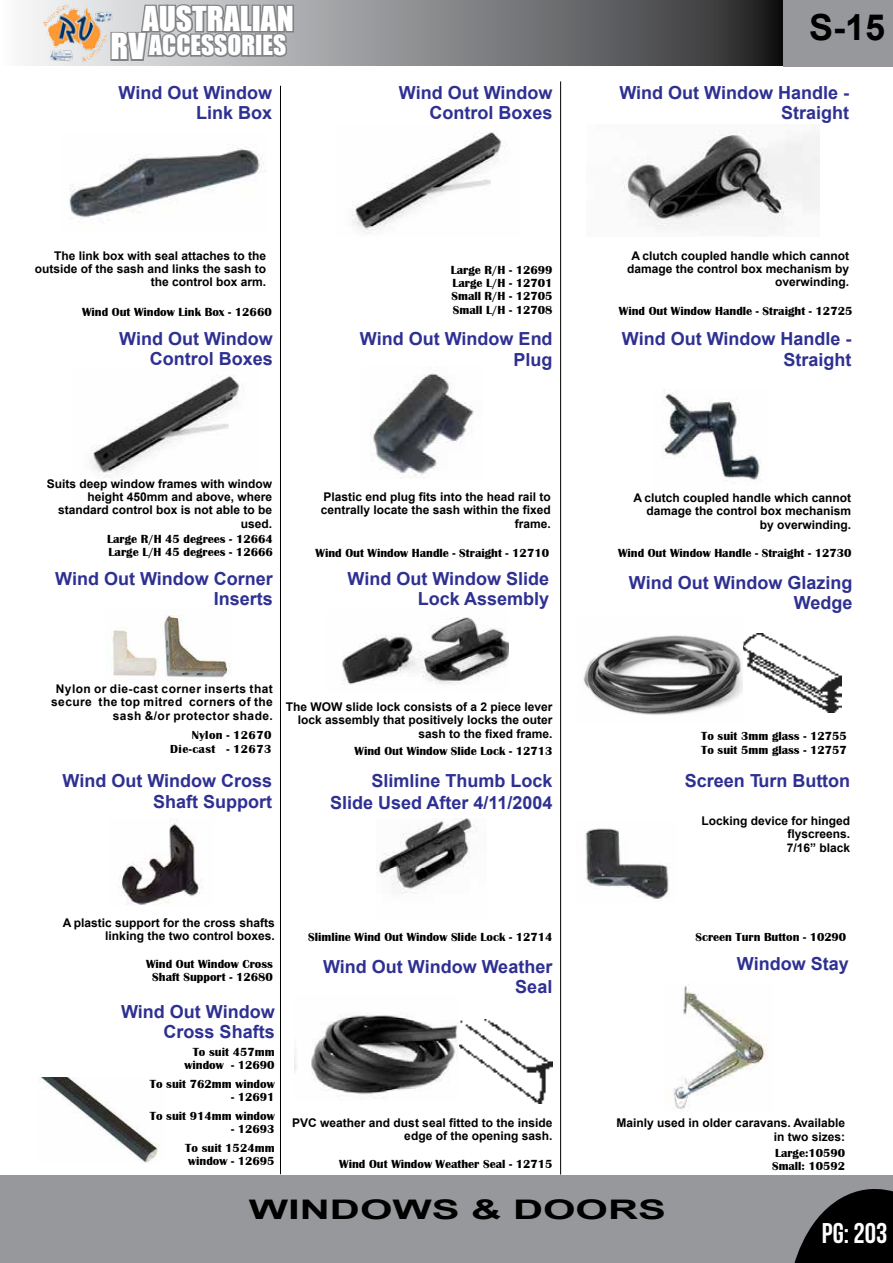
<style>
.page{position:relative;width:893px;height:1263px;background:#fff}
.page>*{position:absolute;margin:0;border:0;box-sizing:border-box;transform-origin:0 0}
.t1{font:700 36px "Arial";color:#000}
.t2{font:31.5px "Impact";color:#fff}
.t3{font:28.5px "Bebas Neue";color:#fff}
.t4{font:700 27px "Arial";color:#000;scale:1.55 1}
.t5{font:25.5px "Impact";color:#fff}
.t6{font:700 18px/20.1px "Arial";color:#2e3092;text-align:right}
.t7{font:700 12.15px/13.4px "Britannic";color:#000;text-align:right}
.t8{font:700 12px/13.4px "Arial";color:#000;text-align:right}
.t9{font:700 12px/13.4px "Arial";letter-spacing:.035em;color:#000;text-align:right}
.t10{font:700 12px/13.4px "Britannic";color:#000}
.t11{font:700 12px/13.4px "Britannic";letter-spacing:.04em;color:#000;text-align:right}
.s1{font-size:33px}
.s2{font-size:12.15px}
</style>
<div class="page">
<svg style="left:26px;top:0;width:757px;height:66px;background:#6f7173"></svg>
<div style="left:783px;top:0;width:110px;height:66px;background:#96989b"></div>
<img style="left:38px;top:2px;width:68px;height:64px">
<svg style="left:106px;top:0;width:190px;height:86px"></svg>
<div style="left:0;top:1175px;width:893px;height:88px;background:#96989b"></div>
<svg style="left:794px;top:1189px;width:99px;height:74px"></svg>
<img style="left:69px;top:148px;width:195px;height:73px">
<img style="left:112px;top:615px;width:119px;height:66px">
<img style="left:90px;top:375px;width:153px;height:100px">
<img style="left:371px;top:367px;width:103px;height:111px">
<img style="left:459px;top:1019px;width:94px;height:84px">
<img style="left:120px;top:818px;width:83px;height:87px">
<img style="left:622px;top:132px;width:197px;height:98px">
<img style="left:663px;top:389px;width:97px;height:91px">
<img style="left:742px;top:633px;width:99px;height:79px">
<img style="left:38px;top:1077px;width:120px;height:86px">
<hr style="left:280px;top:86px;width:1px;height:1088px;background:#000">
<hr style="left:560px;top:81px;width:1px;height:1093px;background:#000">
<img style="left:352px;top:132px;width:155px;height:102px">
<img style="left:342px;top:617px;width:166px;height:68px">
<img style="left:295px;top:1015px;width:164px;height:79px">
<img style="left:583px;top:635px;width:159px;height:80px">
<img style="left:377px;top:818px;width:101px;height:76px">
<img style="left:585px;top:828px;width:84px;height:73px">
<img style="left:673px;top:984px;width:95px;height:127px">
<h2 class="t2" style="left:143px;top:-6px;width:153px">AUSTRALIAN</h2>
<h3 class="t5" style="left:111px;top:25px;width:177px"><span class="s1">RV</span>ACCESSORIES</h3>
<h3 class="t6" style="left:118px;top:83px;width:155px">Wind Out Window<br>Link Box</h3>
<h3 class="t6" style="left:399px;top:83px;width:155px">Wind Out Window<br>Control Boxes</h3>
<p class="t8" style="left:35px;top:249px;width:233px">The link box with seal attaches to the outside of the sash and links the sash to the control box arm.</p>
<p class="t7" style="left:82px;top:305px;width:191px">Wind Out Window Link Box - 12660</p>
<h3 class="t6" style="left:119px;top:329px;width:155px">Wind Out Window<br>Control Boxes</h3>
<p class="t7" style="left:451px;top:263px;width:103px;text-align:justify">Large R/H - 12699<br>Large L/H - 12701<br>Small R/H - 12705<br>Small L/H - 12708</p>
<h3 class="t6" style="left:360px;top:330px;width:194px">Wind Out Window End<br>Plug</h3>
<p class="t8" style="left:47px;top:477px;width:227px">Suits deep window frames with window height 450mm and above, where standard control box is not able to be used.</p>
<p class="t7" style="left:107px;top:532px;width:167px;text-align:left">Large R/H 45 degrees - 12664<br>Large L/H 45 degrees - 12666</p>
<h3 class="t6" style="left:55px;top:569px;width:219px">Wind Out Window Corner<br>Inserts</h3>
<p class="t8" style="left:321px;top:490px;width:232px">Plastic end plug fits into the head rail to centrally locate the sash within the fixed frame.</p>
<p class="t7" style="left:316px;top:547px;width:235px">Wind Out Window Handle - Straight - 12710</p>
<h3 class="t6" style="left:347px;top:569px;width:203px">Wind Out Window Slide<br>Lock Assembly</h3>
<p class="t9" style="left:51px;top:682px;width:223px">Nylon or die-cast corner inserts that secure the top mitred corners of the sash &amp;/or protector shade.</p>
<p class="t11" style="left:170px;top:729px;width:103px">Nylo<span class="s2">n -</span> 1267<span class="s2">0<br></span>Die-cas<span class="s2">t -</span> 1267<span class="s2">3</span></p>
<h3 class="t6" style="left:63px;top:772px;width:211px">Wind Out Window Cross<br>Shaft Support</h3>
<p class="t8" style="left:286px;top:700px;width:268px">The WOW slide lock consists of a 2 piece lever lock assembly that positively locks the outer sash to the fixed frame.</p>
<p class="t7" style="left:355px;top:744px;width:199px">Wind Out Window Slide Lock - 12713</p>
<h3 class="t6" style="left:330px;top:771px;width:224px;line-height:21.6px">Slimline Thumb Lock<br>Slide Used After 4/11/2004</h3>
<p class="t8" style="left:63px;top:916px;width:213px">A plastic support for the cross shafts linking the two control boxes.</p>
<p class="t7" style="left:146px;top:957px;width:128px;text-align:center">Wind Out Window Cross<br>Shaft Support - 12680</p>
<h3 class="t6" style="left:121px;top:1002px;width:155px">Wind Out Window<br>Cross Shafts</h3>
<p class="t7" style="left:185px;top:1045px;width:92px">To suit 457mm window - 12690</p>
<p class="t7" style="left:150px;top:1077px;width:126px">To suit 762mm window</p>
<p class="t7" style="left:150px;top:1088px;width:126px;line-height:18.8px">- 12691<br>To suit 914mm window</p>
<p class="t7" style="left:185px;top:1120px;width:91px;line-height:18.8px">- 12693<br>To suit 1524mm</p>
<p class="t7" style="left:188px;top:1155px;width:88px">window - 12695</p>
<p class="t7" style="left:308px;top:930px;width:246px">Slimline Wind Out Window Slide Lock - 12714</p>
<h3 class="t6" style="left:323px;top:957px;width:231px">Wind Out Window Weather<br>Seal</h3>
<p class="t8" style="left:292px;top:1116px;width:262px">PVC weather and dust seal fitted to the inside edge of the opening sash.</p>
<p class="t7" style="left:339px;top:1157px;width:215px">Wind Out Window Weather Seal - 12715</p>
<h1 class="t1" style="left:809px;top:4px;width:78px">S-15</h1>
<h3 class="t6" style="left:619px;top:83px;width:231px">Wind Out Window Handle -<br>Straight</h3>
<p class="t8" style="left:627px;top:249px;width:224px">A clutch coupled handle which cannot damage the control box mechanism by overwinding.</p>
<p class="t7" style="left:619px;top:304px;width:235px">Wind Out Window Handle - Straight - 12725</p>
<h3 class="t6" style="left:622px;top:330px;width:231px">Wind Out Window Handle -<br>Straight</h3>
<p class="t8" style="left:633px;top:491px;width:219px">A clutch coupled handle which cannot damage the control box mechanism by overwinding.</p>
<p class="t7" style="left:618px;top:547px;width:235px">Wind Out Window Handle - Straight - 12730</p>
<h3 class="t6" style="left:629px;top:573px;width:225px">Wind Out Window Glazing<br>Wedge</h3>
<p class="t7" style="left:701px;top:730px;width:147px;text-align:left">To suit 3mm glass - 12755<br>To suit 5mm glass - 12757</p>
<h3 class="t6" style="left:685px;top:772px;width:167px">Screen Turn Button</h3>
<p class="t8" style="left:787px;top:814px;width:65px;text-align:justify;text-indent:-85px">Locking device for hinged flyscreens.<br>7/16” black</p>
<p class="t10" style="left:696px;top:930px;width:152px">Screen Turn Button - 10290</p>
<h3 class="t6" style="left:737px;top:954px;width:113px">Window Stay</h3>
<p class="t8" style="left:617px;top:1117px;width:230px">Mainly used in older caravans. Available in two sizes:</p>
<p class="t10" style="left:772px;top:1146px;width:75px">Large:10590<br>Small: 10592</p>
<h3 class="t4" style="left:249px;top:1191px;width:271px">WINDOWS &amp; DOORS</h3>
<h3 class="t3" style="left:822px;top:1217px;width:67px">Pg: 203</h3>
</div>
